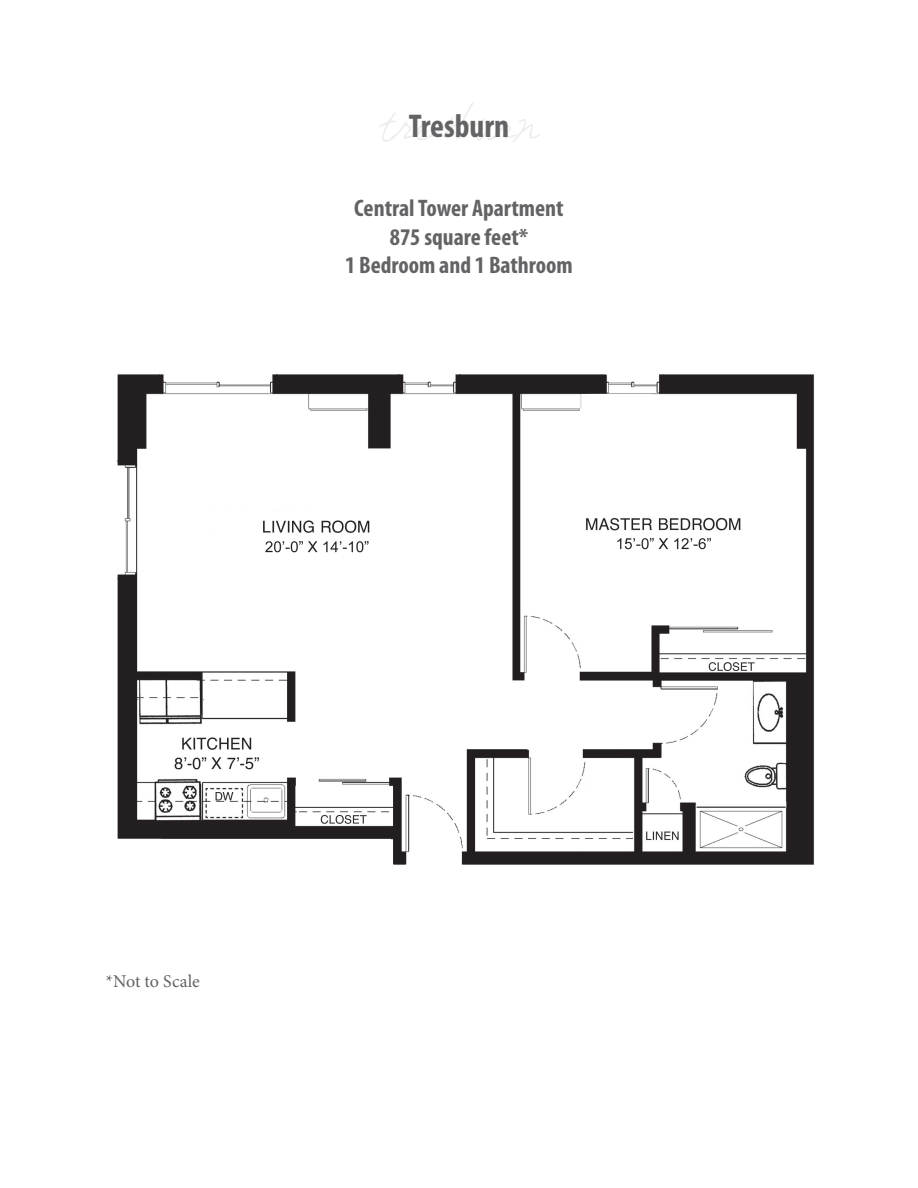
<style>
.page{position:relative;width:918px;height:1188px;background:#fff}
.page>*{position:absolute;margin:0;border:0;box-sizing:border-box;transform-origin:0 0}
.t1{font:37.5px "Sunshine In My Soul";color:#636366}
.t2{font:700 condensed 33px "Myriad Pro";color:#636366}
.t3{font:700 condensed 24px/28.8px "Myriad Pro";color:#636366;text-align:center}
.t4{font:18px "Minion Pro";color:#636366}
</style>
<div class="page">
<img style="left:117px;top:374px;width:697px;height:491px">
<h1 class="t1" style="left:380px;top:104px;width:159px">tresburn</h1>
<h2 class="t2" style="left:409px;top:105px;width:102px">Tresburn</h2>
<p class="t3" style="left:345px;top:193px;width:229px">Central Tower Apartment<br>875 square feet*<br>1 Bedroom and 1 Bathroom</p>
<p class="t4" style="left:106px;top:969px;width:96px">*Not to Scale</p>
</div>
